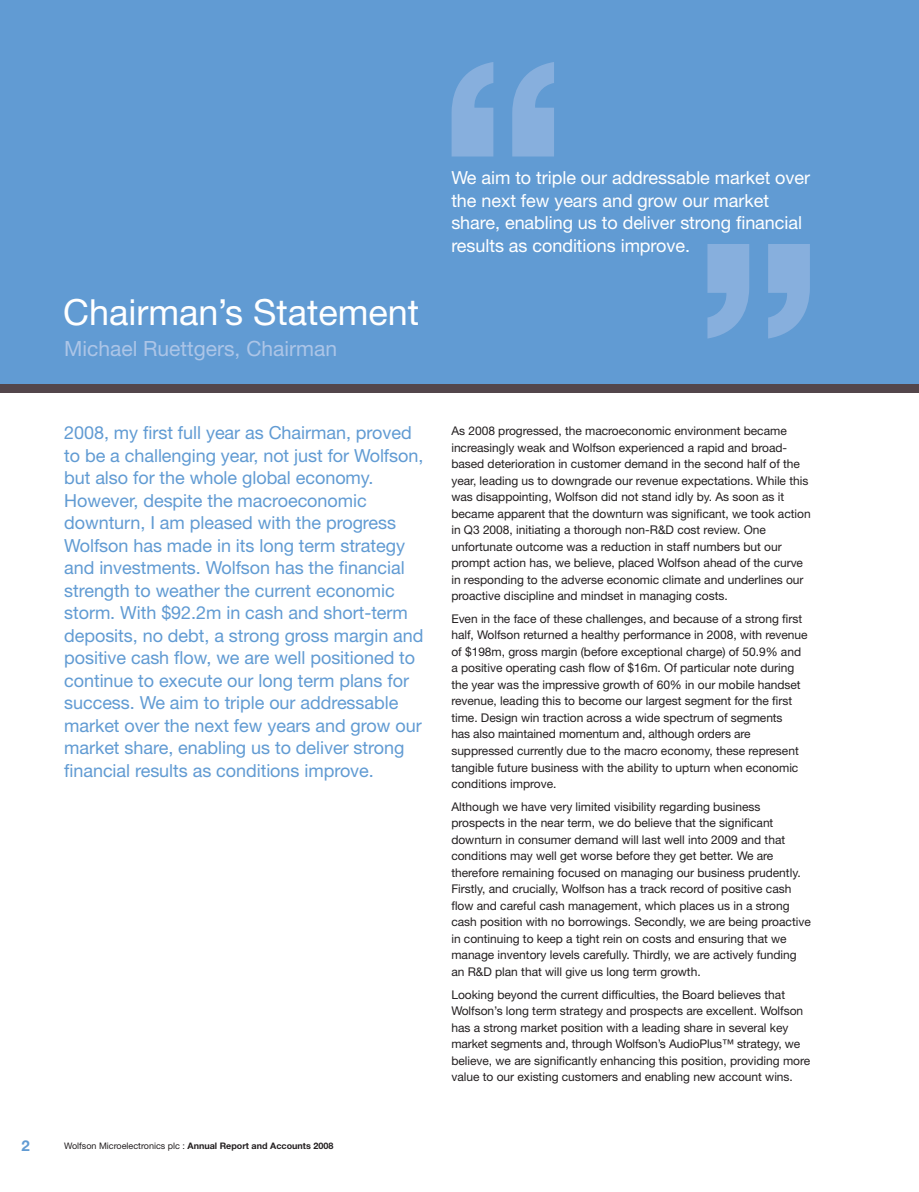
<style>
.page{position:relative;width:919px;height:1192px;background:#fff}
.page>*{position:absolute;margin:0;border:0;box-sizing:border-box;transform-origin:0 0}
.t1{font:800 262.5px "Helvetica Neue LT Std";color:#87afdd}
.t2{font:36px "Helvetica Neue LT Std";color:#fff}
.t3{font:21px "Helvetica Neue LT Std";color:#acc5e7}
.t4{font:18px/22.5px "Helvetica Neue LT Std";letter-spacing:-.005em;color:#619bd3}
.t5{font:18px/22.5px "Helvetica Neue LT Std";letter-spacing:-.005em;color:#fff}
.t6{font:700 15px "Helvetica Neue";color:#619bd3}
.t7{font:12px/16.5px "Helvetica Neue LT Std";letter-spacing:-.005em;color:#231f20}
.t8{font:9px "Helvetica Neue LT Std";color:#231f20}
.s1{font-family:"Helvetica Neue";font-weight:700}
</style>
<div class="page">
<div style="left:0;top:0;width:918px;height:384px;background:#619bd3"></div>
<div style="left:0;top:384px;width:918px;height:8px;background:#53464b"></div>
<h2 class="t2" style="left:63px;top:299px;width:357px">Chairman’s Statement</h2>
<h3 class="t3" style="left:64px;top:341px;width:274px">Michael Ruettgers, Chairman</h3>
<h1 class="t1" style="left:437px;top:5px;width:133px">“</h1>
<h3 class="t5" style="left:451px;top:168px;width:360px">We aim to triple our addressable market over the next few years and grow our market share, enabling us to deliver strong financial results as conditions improve.</h3>
<h1 class="t1" style="left:693px;top:187px;width:133px">”</h1>
<p class="t4" style="left:64px;top:423px;width:361px">2008, my first full year as Chairman, proved to be a challenging year, not just for Wolfson, but also for the whole global economy.<br>However, despite the macroeconomic downturn, I am pleased with the progress Wolfson has made in its long term strategy and investments. Wolfson has the financial strength to weather the current economic storm. With $92.2m in cash and short-term deposits, no debt, a strong gross margin and positive cash flow, we are well positioned to continue to execute our long term plans for success. We aim to triple our addressable market over the next few years and grow our market share, enabling us to deliver strong financial results as conditions improve.</p>
<p class="t7" style="left:451px;top:424px;width:361px">As 2008 progressed, the macroeconomic environment became increasingly weak and Wolfson experienced a rapid and broad&shy;based deterioration in customer demand in the second half of the year, leading us to downgrade our revenue expectations. While this was disappointing, Wolfson did not stand idly by. As soon as it became apparent that the downturn was significant, we took action in Q3 2008, initiating a thorough non-R&amp;D cost review. One unfortunate outcome was a reduction in staff numbers but our prompt action has, we believe, placed Wolfson ahead of the curve in responding to the adverse economic climate and underlines our proactive discipline and mindset in managing costs.</p>
<p class="t7" style="left:451px;top:612px;width:358px">Even in the face of these challenges, and because of a strong first half, Wolfson returned a healthy performance in 2008, with revenue of $198m, gross margin (before exceptional charge) of 50.9% and a positive operating cash flow of $16m. Of particular note during the year was the impressive growth of 60% in our mobile handset revenue, leading this to become our largest segment for the first time. Design win traction across a wide spectrum of segments<br>has also maintained momentum and, although orders are suppressed currently due to the macro economy, these represent tangible future business with the ability to upturn when economic conditions improve.</p>
<p class="t7" style="left:451px;top:799px;width:361px">Although we have very limited visibility regarding business prospects in the near term, we do believe that the significant downturn in consumer demand will last well into 2009 and that conditions may well get worse before they get better. We are therefore remaining focused on managing our business prudently.<br>Firstly, and crucially, Wolfson has a track record of positive cash flow and careful cash management, which places us in a strong cash position with no borrowings. Secondly, we are being proactive in continuing to keep a tight rein on costs and ensuring that we manage inventory levels carefully. Thirdly, we are actively funding an R&amp;D plan that will give us long term growth.</p>
<p class="t7" style="left:451px;top:987px;width:360px">Looking beyond the current difficulties, the Board believes that Wolfson’s long term strategy and prospects are excellent. Wolfson has a strong market position with a leading share in several key market segments and, through Wolfson’s AudioPlus™ strategy, we believe, we are significantly enhancing this position, providing more value to our existing customers and enabling new account wins.</p>
<p class="t6" style="left:22px;top:1140px;width:10px">2</p>
<p class="t8" style="left:64px;top:1143px;width:271px">Wolfson Microelectronics plc : <span class="s1">Annual Report and Accounts 2008</span></p>
</div>
